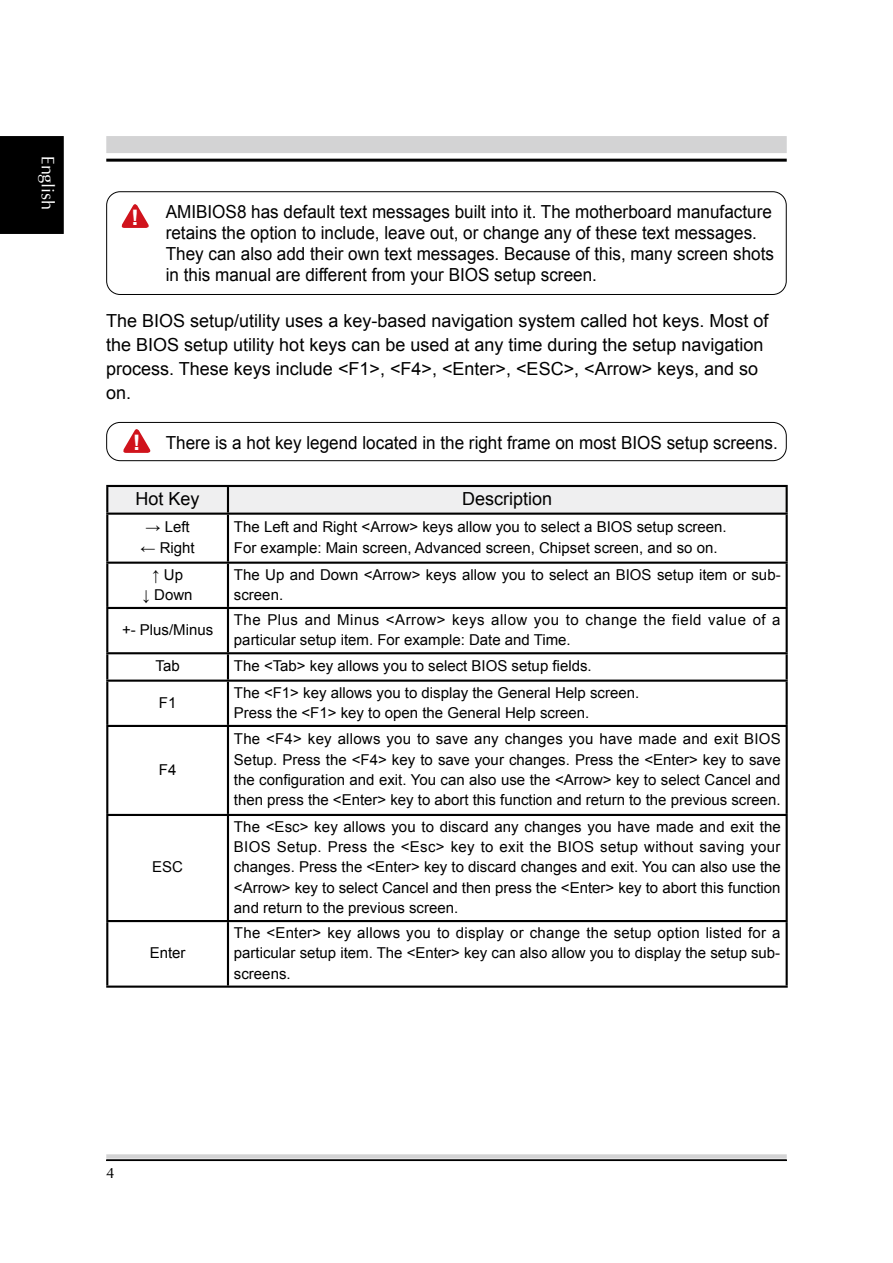
<style>
.page{position:relative;width:893px;height:1263px;background:#fff}
.page>*{position:absolute;margin:0;border:0;box-sizing:border-box;transform-origin:0 0}
.t1{font:700 21.3px "Arial";color:#fff;scale:1.12 1}
.t2{font:18px/21px "Arial";color:#000;scale:.95 1}
.t3{font:18px/24px "Arial";color:#000}
.t4{font:18px "CG Omega";color:#fff}
.t5{font:15px/20.2px "Arial";color:#000}
.t6{font:15px/20.2px "Arial";letter-spacing:.035em;color:#000}
.t7{font:15px "CG Omega";color:#000}
</style>
<div class="page">
<hr style="left:106px;top:159px;width:681px;height:3px;background:#000">
<div style="left:106px;top:136px;width:681px;height:17px;background:#d3d3d4"></div>
<svg style="left:106px;top:1154px;width:681px;height:4px;background:#d6d6d7"></svg>
<div style="left:106px;top:1159px;width:681px;height:2px;background:#000;border:1px solid #000"></div>
<div style="left:0;top:136px;width:64px;height:98px;background:#000"></div>
<div style="left:106px;top:422px;width:681px;height:39px;border:1px solid #000;border-radius:14px"></div>
<div style="left:106px;top:191px;width:681px;height:104px;border:1px solid #000;border-radius:14px"></div>
<svg style="left:108px;top:487px;width:678px;height:26px"></svg>
<hr style="left:106px;top:485px;width:122px;height:2px;background:#000">
<hr style="left:106px;top:487px;width:2px;height:26px;background:#000">
<hr style="left:228px;top:485px;width:560px;height:2px;background:#000">
<hr style="left:227px;top:487px;width:2px;height:26px;background:#000">
<hr style="left:786px;top:487px;width:2px;height:26px;background:#000">
<hr style="left:106px;top:513px;width:122px;height:2px;background:#000">
<hr style="left:106px;top:515px;width:2px;height:47px;background:#000">
<hr style="left:228px;top:513px;width:560px;height:2px;background:#000">
<hr style="left:227px;top:515px;width:2px;height:47px;background:#000">
<hr style="left:786px;top:515px;width:2px;height:47px;background:#000">
<hr style="left:106px;top:562px;width:122px;height:2px;background:#000">
<hr style="left:106px;top:564px;width:2px;height:43px;background:#000">
<hr style="left:228px;top:562px;width:560px;height:2px;background:#000">
<hr style="left:227px;top:564px;width:2px;height:43px;background:#000">
<hr style="left:786px;top:564px;width:2px;height:43px;background:#000">
<hr style="left:106px;top:607px;width:122px;height:2px;background:#000">
<hr style="left:106px;top:609px;width:2px;height:43px;background:#000">
<hr style="left:228px;top:607px;width:560px;height:2px;background:#000">
<hr style="left:227px;top:609px;width:2px;height:43px;background:#000">
<hr style="left:786px;top:609px;width:2px;height:43px;background:#000">
<hr style="left:106px;top:652px;width:122px;height:2px;background:#000">
<hr style="left:106px;top:654px;width:2px;height:25px;background:#000">
<hr style="left:228px;top:652px;width:560px;height:2px;background:#000">
<hr style="left:227px;top:654px;width:2px;height:25px;background:#000">
<hr style="left:786px;top:654px;width:2px;height:25px;background:#000">
<hr style="left:106px;top:679px;width:122px;height:3px;background:#000">
<hr style="left:106px;top:682px;width:2px;height:43px;background:#000">
<hr style="left:228px;top:679px;width:560px;height:3px;background:#000">
<hr style="left:227px;top:682px;width:2px;height:43px;background:#000">
<hr style="left:786px;top:682px;width:2px;height:43px;background:#000">
<hr style="left:106px;top:725px;width:122px;height:2px;background:#000">
<hr style="left:106px;top:727px;width:2px;height:87px;background:#000">
<hr style="left:228px;top:725px;width:560px;height:2px;background:#000">
<hr style="left:227px;top:727px;width:2px;height:87px;background:#000">
<hr style="left:786px;top:727px;width:2px;height:87px;background:#000">
<hr style="left:106px;top:814px;width:122px;height:2px;background:#000">
<hr style="left:106px;top:816px;width:2px;height:104px;background:#000">
<hr style="left:228px;top:814px;width:560px;height:2px;background:#000">
<hr style="left:227px;top:816px;width:2px;height:104px;background:#000">
<hr style="left:786px;top:816px;width:2px;height:104px;background:#000">
<hr style="left:106px;top:920px;width:122px;height:2px;background:#000">
<hr style="left:106px;top:922px;width:2px;height:63px;background:#000">
<hr style="left:228px;top:920px;width:560px;height:2px;background:#000">
<hr style="left:227px;top:922px;width:2px;height:63px;background:#000">
<hr style="left:786px;top:922px;width:2px;height:63px;background:#000">
<hr style="left:106px;top:985px;width:122px;height:3px;background:#000">
<hr style="left:228px;top:985px;width:560px;height:3px;background:#000">
<svg style="left:121px;top:204px;width:28px;height:24px"></svg>
<svg style="left:123px;top:429px;width:28px;height:24px"></svg>
<p class="t4" style="left:55px;top:156px;width:56px;rotate:90deg">English</p>
<h1 class="t1" style="left:131px;top:210px;width:9px">!</h1>
<p class="t2" style="left:166px;top:203px;width:642px">AMIBIOS8 has default text messages built into it. The motherboard manufacture retains the option to include, leave out, or change any of these text messages.<br>They can also add their own text messages. Because of this, many screen shots in this manual are different from your BIOS setup screen.</p>
<p class="t3" style="left:106px;top:308px;width:664px">The BIOS setup/utility uses a key-based navigation system called hot keys. Most of the BIOS setup utility hot keys can be used at any time during the setup navigation process. These keys include &lt;F1&gt;, &lt;F4&gt;, &lt;Enter&gt;, &lt;ESC&gt;, &lt;Arrow&gt; keys, and so on.</p>
<h1 class="t1" style="left:133px;top:435px;width:9px">!</h1>
<p class="t2" style="left:166px;top:433px;width:646px">There is a hot key legend located in the right frame on most BIOS setup screens.</p>
<p class="t3" style="left:136px;top:488px;width:66px">Hot Key</p>
<p class="t3" style="left:462px;top:488px;width:92px">Description</p>
<p class="t5" style="left:141px;top:517px;width:56px;text-align:center">→ Left ← Right</p>
<p class="t5" style="left:234px;top:517px;width:494px">The Left and Right &lt;Arrow&gt; keys allow you to select a BIOS setup screen.<br>For example: Main screen, Advanced screen, Chipset screen, and so on.</p>
<p class="t5" style="left:143px;top:564px;width:52px;text-align:center">↑ Up<br>↓ Down</p>
<p class="t5" style="left:234px;top:564px;width:548px">The Up and Down &lt;Arrow&gt; keys allow you to select an BIOS setup item or sub&shy;screen.</p>
<p class="t5" style="left:122px;top:620px;width:93px">+- Plus/Minus</p>
<p class="t6" style="left:234px;top:611px;width:548px">The Plus and Minus &lt;Arrow&gt; keys allow you to change the field value of a particular setup item. For example: Date and Time.</p>
<p class="t5" style="left:156px;top:657px;width:26px">Tab</p>
<p class="t5" style="left:234px;top:656px;width:359px">The &lt;Tab&gt; key allows you to select BIOS setup fields.</p>
<p class="t5" style="left:159px;top:694px;width:19px">F1</p>
<p class="t5" style="left:234px;top:682px;width:407px">The &lt;F1&gt; key allows you to display the General Help screen.<br>Press the &lt;F1&gt; key to open the General Help screen.</p>
<p class="t5" style="left:159px;top:761px;width:19px">F4</p>
<p class="t5" style="left:152px;top:858px;width:32px">ESC</p>
<p class="t5" style="left:150px;top:944px;width:37px">Enter</p>
<p class="t5" style="left:234px;top:730px;width:548px;text-align:justify">The &lt;F4&gt; key allows you to save any changes you have made and exit BIOS Setup. Press the &lt;F4&gt; key to save your changes. Press the &lt;Enter&gt; key to save the configuration and exit. You can also use the &lt;Arrow&gt; key to select Cancel and then press the &lt;Enter&gt; key to abort this function and return to the previous screen.</p>
<p class="t5" style="left:234px;top:818px;width:548px;text-align:justify">The &lt;Esc&gt; key allows you to discard any changes you have made and exit the BIOS Setup. Press the &lt;Esc&gt; key to exit the BIOS setup without saving your changes. Press the &lt;Enter&gt; key to discard changes and exit. You can also use the &lt;Arrow&gt; key to select Cancel and then press the &lt;Enter&gt; key to abort this function and return to the previous screen.</p>
<p class="t5" style="left:234px;top:924px;width:548px;text-align:justify">The &lt;Enter&gt; key allows you to display or change the setup option listed for a particular setup item. The &lt;Enter&gt; key can also allow you to display the setup sub&shy;screens.</p>
<p class="t7" style="left:106px;top:1163px;width:10px">4</p>
</div>
